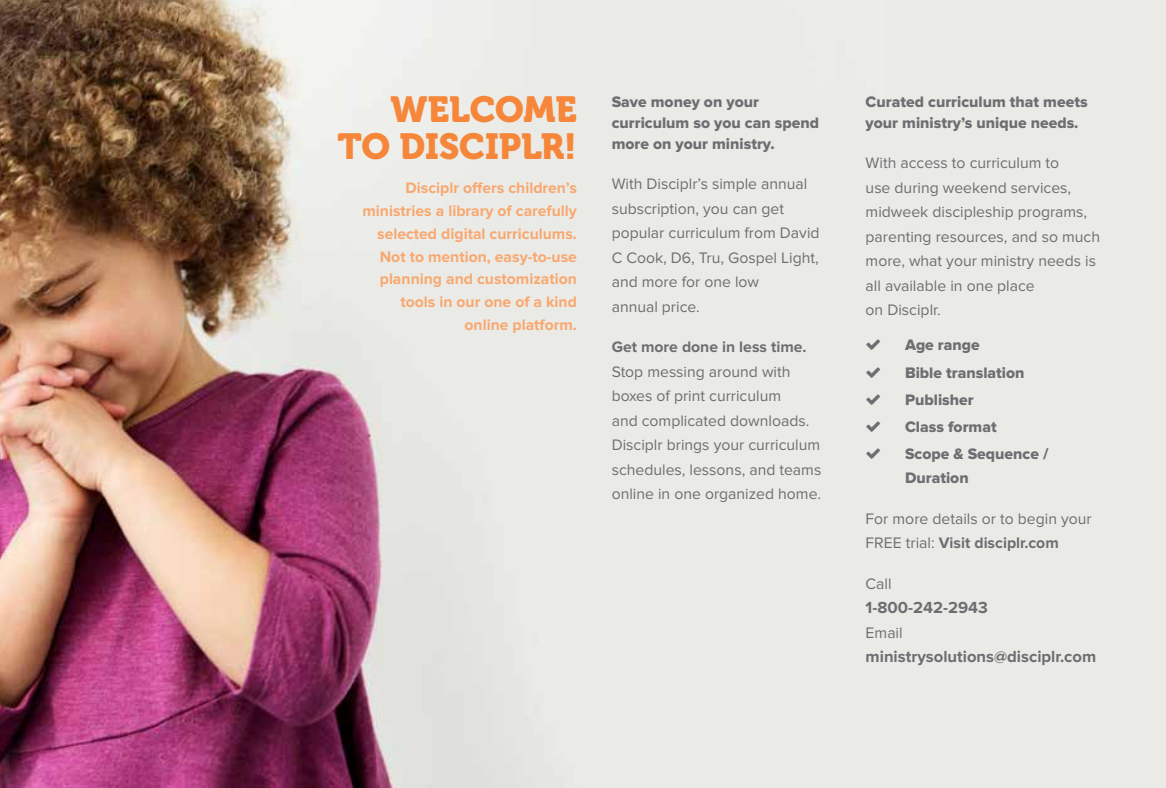
<style>
.page{position:relative;width:1166px;height:788px;background:#fff}
.page>*{position:absolute;margin:0;border:0;box-sizing:border-box;transform-origin:0 0}
.t1{font:36.05px/37.6px "Museo 900";letter-spacing:-.005em;color:#f6863a;text-align:right}
.t2{font:700 16.62px "Proxima Nova";color:#6d6e71}
.t3{font:15.75px/24.5px "Proxima Nova";color:#6d6e71}
.t4{font:15.75px/27.1px "Proxima Nova Extrabld";color:#6d6e71}
.t5{font:700 15.75px/22.8px "Proxima Nova";color:#f9a76f;text-align:right}
.t6{font:700 15.75px "Proxima Nova";color:#6d6e71}
.s1{font-weight:700}
</style>
<div class="page">
<img style="left:0;top:0;width:1166px;height:788px">
<svg style="left:866px;top:340px;width:14px;height:10px"></svg>
<svg style="left:866px;top:367px;width:14px;height:10px"></svg>
<svg style="left:866px;top:394px;width:14px;height:10px"></svg>
<svg style="left:866px;top:421px;width:14px;height:10px"></svg>
<svg style="left:866px;top:448px;width:14px;height:11px"></svg>
<h1 class="t1" style="left:337px;top:90px;width:241px">WELCOME<br>TO DISCIPLR!</h1>
<p class="t5" style="left:362px;top:177px;width:216px">Disciplr offers children’s ministries a library of carefully selected digital curriculums.<br>Not to mention, easy-to-use planning and customization tools in our one of a kind online platform.</p>
<p class="t4" style="left:611px;top:92px;width:209px;line-height:21px">Save money on your curriculum so you can spend more on your ministry.</p>
<p class="t3" style="left:611px;top:172px;width:209px">With Disciplr’s simple annual subscription, you can get popular curriculum from David<br>C Cook, D6, Tru, Gospel Light, and more for one low<br>annual price.</p>
<p class="t6" style="left:611px;top:338px;width:196px">Get more done in less time.</p>
<p class="t3" style="left:611px;top:359px;width:211px">Stop messing around with boxes of print curriculum<br>and complicated downloads.<br>Disciplr brings your curriculum schedules, lessons, and teams online in one organized home.</p>
<p class="t4" style="left:865px;top:92px;width:223px;line-height:21px">Curated curriculum that meets your ministry’s unique needs.</p>
<p class="t3" style="left:865px;top:151px;width:236px">With access to curriculum to<br>use during weekend services, midweek discipleship programs, parenting resources, and so much more, what your ministry needs is all available in one place<br>on Disciplr.</p>
<p class="t4" style="left:905px;top:332px;width:145px">Age range<br>Bible translation<br>Publisher<br>Class format<br>Scope &amp; Sequence /</p>
<p class="t4" style="left:905px;top:465px;width:65px">Duration</p>
<p class="t3" style="left:865px;top:506px;width:227px">For more details or to begin your<br>FREE trial: <span class="s1">Visit disciplr.com</span></p>
<p class="t3" style="left:865px;top:571px;width:28px">Call</p>
<p class="t2" style="left:865px;top:598px;width:124px">1-800-242-2943</p>
<p class="t3" style="left:865px;top:620px;width:39px">Email</p>
<p class="t2" style="left:865px;top:647px;width:232px">ministrysolutions@disciplr.com</p>
</div>
